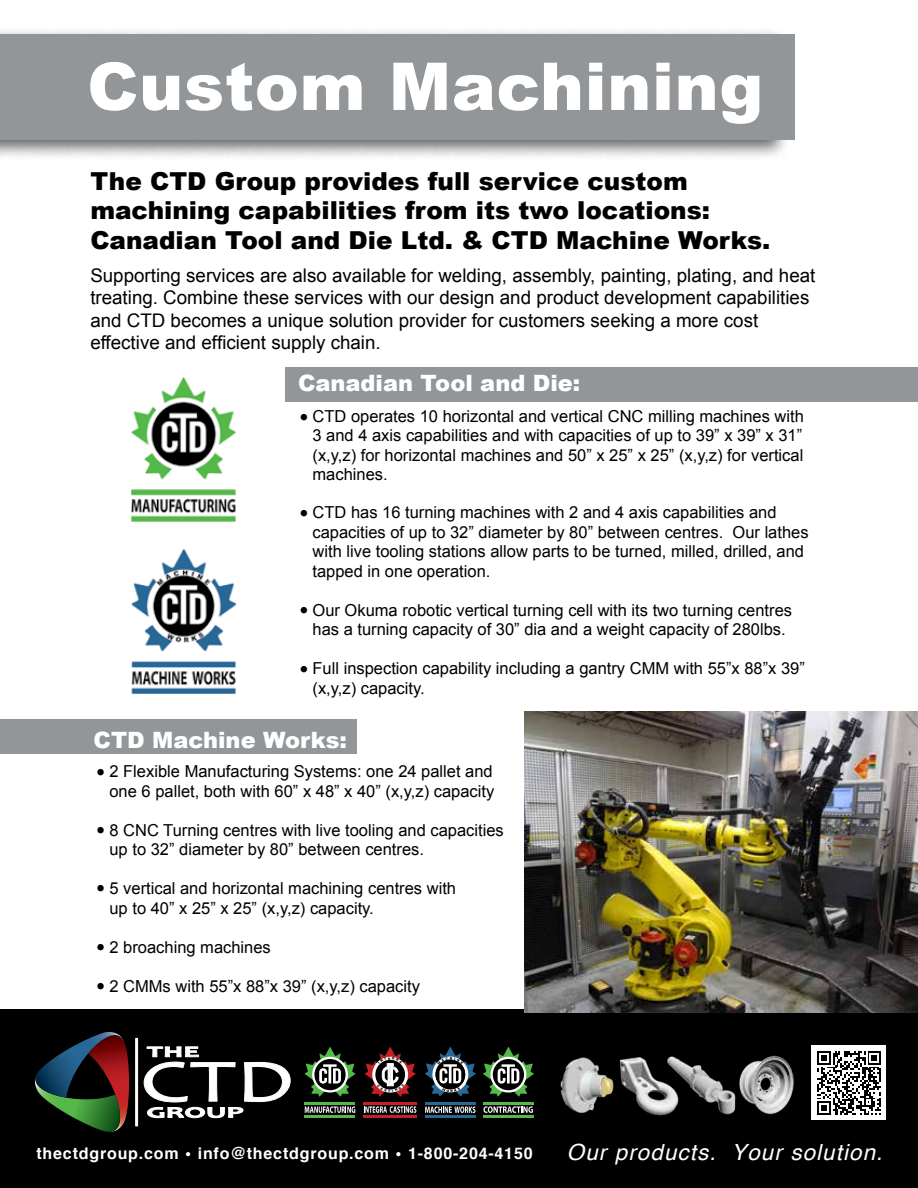
<style>
.page{position:relative;width:918px;height:1188px;background:#fff}
.page>*{position:absolute;margin:0;border:0;box-sizing:border-box;transform-origin:0 0}
.t1{font:900 66px "Arial";letter-spacing:.01em;color:#fff}
.t2{font:900 24.75px/29.7px "Arial";color:#000}
.t3{font:900 22.5px "Arial";color:#fff}
.t4{font:italic 22.35px "Helvetica";letter-spacing:.05em;color:#fff}
.t5{font:900 19.5px/39px "Arial";color:#000}
.t6{font:18.75px/22.5px "Arial";color:#000}
.t7{font:16.5px/19.5px "Arial";color:#000}
.t8{font:700 16.05px "Helvetica";letter-spacing:.05em;color:#fff}
.s1{font-size:19.05px}
</style>
<div class="page">
<div style="left:0;top:1010px;width:918px;height:178px;background:#000"></div>
<div style="left:135px;top:1038px;width:3px;height:88px;border:1px solid #fff"></div>
<svg style="left:144px;top:1047px;width:147px;height:71px"></svg>
<svg style="left:35px;top:1032px;width:101px;height:100px"></svg>
<svg style="left:304px;top:1047px;width:52px;height:50px"></svg>
<hr style="left:304px;top:1102px;width:51px;height:2px;background:#54b948">
<hr style="left:304px;top:1115px;width:51px;height:2px;background:#54b948">
<svg style="left:305px;top:1106px;width:50px;height:7px"></svg>
<svg style="left:425px;top:1047px;width:51px;height:50px"></svg>
<hr style="left:425px;top:1102px;width:51px;height:2px;background:#286897">
<hr style="left:425px;top:1115px;width:51px;height:2px;background:#286897">
<svg style="left:425px;top:1106px;width:51px;height:7px"></svg>
<svg style="left:483px;top:1047px;width:51px;height:50px"></svg>
<hr style="left:483px;top:1102px;width:51px;height:2px;background:#54b948">
<hr style="left:483px;top:1115px;width:51px;height:2px;background:#54b948">
<svg style="left:483px;top:1106px;width:50px;height:7px"></svg>
<hr style="left:364px;top:1102px;width:53px;height:2px;background:#c42026">
<hr style="left:364px;top:1115px;width:53px;height:2px;background:#c42026">
<svg style="left:364px;top:1106px;width:52px;height:7px"></svg>
<div style="left:812px;top:1046px;width:74px;height:74px;background:#fff"></div>
<svg style="left:817px;top:1051px;width:64px;height:64px"></svg>
<img style="left:560px;top:1045px;width:252px;height:75px">
<img style="left:525px;top:712px;width:393px;height:301px">
<div style="left:0;top:719px;width:357px;height:35px;background:#929698"></div>
<div style="left:285px;top:367px;width:633px;height:34px;background:#929698"></div>
<div style="left:0;top:27px;width:792px;height:134px;background:#000;opacity:.62"></div>
<div style="left:0;top:35px;width:794px;height:105px;background:#929698"></div>
<img style="left:131px;top:376px;width:105px;height:146px">
<img style="left:131px;top:549px;width:106px;height:145px">
<svg style="left:365px;top:1047px;width:51px;height:50px"></svg>
<h1 class="t1" style="left:87px;top:38px;width:678px">Custom Machining</h1>
<h2 class="t2" style="left:90px;top:165px;width:682px">The CTD Group provides full service custom machining capabilities from its two locations:<br>Canadian Tool and Die Ltd. &amp; CTD Machine Works.</h2>
<p class="t6" style="left:90px;top:264px;width:727px">Supporting services are also available for welding, assembly, painting, plating, and heat treating. Combine these services with our design and product development capabilities and CTD becomes a unique solution provider for customers seeking a more cost effective and efficient supply chain.</p>
<h3 class="t3" style="left:298px;top:367px;width:284px">Canadian Tool and Die:</h3>
<p class="t7" style="left:313px;top:407px;width:493px;text-align:justify">CTD operates 10 horizontal and vertical CNC milling machines with 3 and 4 axis capabilities and with capacities of up to 39” x 39” x 31” (x,y,z) for horizontal machines and 50” x 25” x 25” (x,y,z) for vertical machines.</p>
<p class="t7" style="left:313px;top:503px;width:498px">CTD has 16 turning machines with 2 and 4 axis capabilities and capacities of up to 32” diameter by 80” between centres. Our lathes with live tooling stations allow parts to be turned, milled, drilled, and tapped in one operation.</p>
<p class="t7" style="left:313px;top:600px;width:481px">Our Okuma robotic vertical turning cell with its two turning centres has a turning capacity of 30” dia and a weight capacity of 280lbs.</p>
<p class="t7" style="left:313px;top:659px;width:494px">Full inspection capability including a gantry CMM with 55”x 88”x 39” (x,y,z) capacity.</p>
<p class="t5" style="left:299px;top:397px;width:11px">•</p>
<p class="t5" style="left:299px;top:493px;width:11px">•</p>
<p class="t5" style="left:299px;top:590px;width:11px">•</p>
<p class="t5" style="left:299px;top:649px;width:11px">•</p>
<h3 class="t3" style="left:94px;top:724px;width:255px">CTD Machine Works:</h3>
<p class="t5" style="left:96px;top:752px;width:11px">•</p>
<p class="t7" style="left:109px;top:762px;width:386px">2 Flexible Manufacturing Systems: one 24 pallet and one 6 pallet, both with 60” x 48” x 40” (x,y,z) capacity</p>
<p class="t7" style="left:109px;top:821px;width:396px">8 CNC Turning centres with live tooling and capacities up to 32” diameter by 80” between centres.</p>
<p class="t7" style="left:109px;top:879px;width:348px">5 vertical and horizontal machining centres with up to 40” x 25” x 25” (x,y,z) capacity.</p>
<p class="t7" style="left:109px;top:938px;width:163px">2 broaching machines</p>
<p class="t7" style="left:109px;top:977px;width:312px">2 CMMs with 55”x 88”x 39” (x,y,z) capacity</p>
<p class="t5" style="left:96px;top:809px;width:11px">•</p>
<p class="t5" style="left:96px;top:868px;width:11px">•</p>
<p class="t5" style="left:96px;top:927px;width:11px">• •</p>
<p class="t8" style="left:36px;top:1140px;width:498px">thectdgroup.com <span class="s1">•</span> info@thectdgroup.com <span class="s1">•</span> 1-800-204-4150</p>
<h3 class="t4" style="left:567px;top:1135px;width:317px">Our products. Your solution.</h3>
</div>
